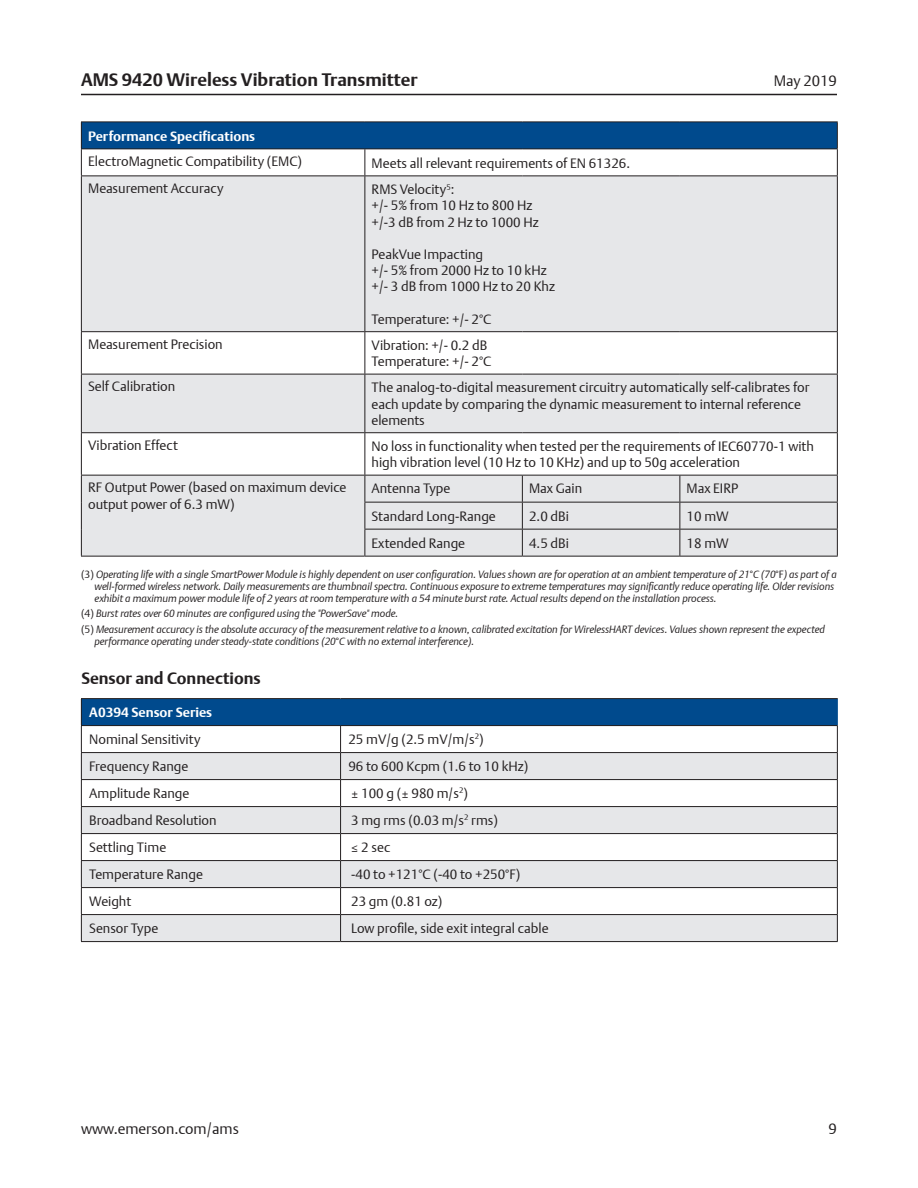
<style>
.page{position:relative;width:918px;height:1188px;background:#fff}
.page>*{position:absolute;margin:0;border:0;box-sizing:border-box;transform-origin:0 0}
.t1{font:700 18px "DTL Argo T";color:#231f20}
.Table_Title{font:700 16.5px "DTL Argo T";color:#231f20}
.t2{font:15px "DTL Argo T Light";color:#231f20}
.Table_Text{font:13.5px/16.2px "DTL Argo T Light";color:#231f20}
.Table_Header{font:700 13.5px "DTL Argo T";color:#fff}
.Footnote{font:italic 10.5px/12px "DTL Argo T Light";letter-spacing:-.005em;color:#231f20}
.s1{font-style:normal}
</style>
<div class="page">
<hr style="left:81px;top:94px;width:756px;height:1px;background:#231f20">
<hr style="left:81px;top:698px;width:260px;height:1px;background:#231f20">
<hr style="left:341px;top:698px;width:497px;height:1px;background:#231f20">
<hr style="left:341px;top:941px;width:497px;height:1px;background:#231f20">
<svg style="left:81px;top:699px;width:757px;height:242px"></svg>
<hr style="left:81px;top:941px;width:260px;height:1px;background:#231f20">
<div style="left:81px;top:122px;width:756px;height:27px;background:#004a8d"></div>
<svg style="left:82px;top:177px;width:755px;height:379px;fill:#e6e7e9"></svg>
<div style="left:81px;top:475px;width:284px;height:81px;background:#e6e7e9"></div>
<svg style="left:364px;top:149px;width:1px;height:27px"></svg>
<hr style="left:81px;top:176px;width:284px;height:1px;background:#231f20">
<hr style="left:365px;top:176px;width:157px;height:1px;background:#231f20">
<hr style="left:364px;top:176px;width:1px;height:155px;background:#231f20">
<hr style="left:522px;top:176px;width:158px;height:1px;background:#231f20">
<hr style="left:680px;top:176px;width:158px;height:1px;background:#231f20">
<hr style="left:81px;top:331px;width:284px;height:1px;background:#231f20">
<hr style="left:365px;top:331px;width:157px;height:1px;background:#231f20">
<hr style="left:364px;top:332px;width:1px;height:42px;background:#231f20">
<hr style="left:522px;top:331px;width:158px;height:1px;background:#231f20">
<hr style="left:680px;top:331px;width:158px;height:1px;background:#231f20">
<hr style="left:81px;top:374px;width:284px;height:1px;background:#231f20">
<hr style="left:365px;top:374px;width:157px;height:1px;background:#231f20">
<hr style="left:364px;top:374px;width:1px;height:58px;background:#231f20">
<hr style="left:522px;top:374px;width:158px;height:1px;background:#231f20">
<hr style="left:680px;top:374px;width:158px;height:1px;background:#231f20">
<hr style="left:81px;top:432px;width:284px;height:1px;background:#231f20">
<hr style="left:365px;top:432px;width:157px;height:1px;background:#231f20">
<hr style="left:364px;top:433px;width:1px;height:42px;background:#231f20">
<hr style="left:522px;top:432px;width:158px;height:1px;background:#231f20">
<hr style="left:680px;top:432px;width:158px;height:1px;background:#231f20">
<hr style="left:522px;top:502px;width:158px;height:1px;background:#231f20">
<hr style="left:680px;top:502px;width:158px;height:1px;background:#231f20">
<hr style="left:522px;top:529px;width:158px;height:1px;background:#231f20">
<hr style="left:680px;top:529px;width:158px;height:1px;background:#231f20">
<svg style="left:679px;top:476px;width:1px;height:80px"></svg>
<hr style="left:522px;top:475px;width:158px;height:1px;background:#231f20">
<hr style="left:680px;top:475px;width:158px;height:1px;background:#231f20">
<hr style="left:81px;top:176px;width:1px;height:155px;background:#231f20">
<hr style="left:837px;top:176px;width:1px;height:155px;background:#231f20">
<hr style="left:81px;top:332px;width:1px;height:42px;background:#231f20">
<hr style="left:837px;top:332px;width:1px;height:42px;background:#231f20">
<hr style="left:81px;top:374px;width:1px;height:58px;background:#231f20">
<hr style="left:837px;top:374px;width:1px;height:58px;background:#231f20">
<hr style="left:81px;top:433px;width:1px;height:42px;background:#231f20">
<hr style="left:837px;top:433px;width:1px;height:42px;background:#231f20">
<svg style="left:837px;top:476px;width:1px;height:80px"></svg>
<hr style="left:522px;top:556px;width:158px;height:1px;background:#231f20">
<hr style="left:680px;top:556px;width:158px;height:1px;background:#231f20">
<hr style="left:365px;top:475px;width:157px;height:1px;background:#231f20">
<hr style="left:364px;top:502px;width:158px;height:1px;background:#231f20">
<hr style="left:364px;top:529px;width:158px;height:1px;background:#231f20">
<svg style="left:522px;top:476px;width:1px;height:80px"></svg>
<hr style="left:364px;top:556px;width:158px;height:1px;background:#231f20">
<hr style="left:81px;top:475px;width:284px;height:1px;background:#231f20">
<svg style="left:81px;top:476px;width:1px;height:80px"></svg>
<svg style="left:364px;top:476px;width:1px;height:80px"></svg>
<hr style="left:81px;top:556px;width:283px;height:1px;background:#231f20">
<hr style="left:81px;top:122px;width:284px;height:1px;background:#231f20">
<svg style="left:81px;top:122px;width:1px;height:54px"></svg>
<hr style="left:365px;top:122px;width:157px;height:1px;background:#231f20">
<hr style="left:522px;top:122px;width:158px;height:1px;background:#231f20">
<hr style="left:680px;top:122px;width:158px;height:1px;background:#231f20">
<svg style="left:837px;top:122px;width:1px;height:54px"></svg>
<hr style="left:81px;top:148px;width:284px;height:1px;background:#231f20">
<hr style="left:365px;top:148px;width:157px;height:1px;background:#231f20">
<hr style="left:522px;top:148px;width:158px;height:1px;background:#231f20">
<hr style="left:680px;top:148px;width:158px;height:1px;background:#231f20">
<h1 class="t1" style="left:81px;top:69px;width:338px">AMS 9420 Wireless Vibration Transmitter</h1>
<p class="t2" style="left:774px;top:72px;width:65px">May 2019</p>
<p class="Table_Header" style="left:88px;top:128px;width:169px">Performance Specifications</p>
<p class="Table_Text" style="left:88px;top:153px;width:216px">ElectroMagnetic Compatibility (EMC)</p>
<p class="Table_Text" style="left:372px;top:155px;width:260px">Meets all relevant requirements of EN 61326.</p>
<p class="Table_Text" style="left:88px;top:180px;width:137px">Measurement Accuracy</p>
<p class="Table_Text" style="left:372px;top:181px;width:84px">RMS Velocity<sup>5</sup>:</p>
<p class="Table_Text" style="left:372px;top:197px;width:162px">+/- 5% from 10 Hz to 800 Hz</p>
<p class="Table_Text" style="left:372px;top:214px;width:169px">+/-3 dB from 2 Hz to 1000 Hz</p>
<p class="Table_Text" style="left:372px;top:246px;width:113px">PeakVue Impacting</p>
<p class="Table_Text" style="left:372px;top:262px;width:177px">+/- 5% from 2000 Hz to 10 kHz</p>
<p class="Table_Text" style="left:372px;top:278px;width:185px">+/- 3 dB from 1000 Hz to 20 Khz</p>
<p class="Table_Text" style="left:372px;top:311px;width:121px">Temperature: +/- 2°C</p>
<p class="Table_Text" style="left:88px;top:336px;width:136px">Measurement Precision</p>
<p class="Table_Text" style="left:372px;top:337px;width:121px">Vibration: +/- 0.2 dB<br>Temperature: +/- 2°C</p>
<p class="Table_Text" style="left:88px;top:378px;width:89px">Self Calibration</p>
<p class="Table_Text" style="left:372px;top:379px;width:439px">The analog-to-digital measurement circuitry automatically self-calibrates for each update by comparing the dynamic measurement to internal reference elements</p>
<p class="Table_Text" style="left:88px;top:437px;width:91px">Vibration Effect</p>
<p class="Table_Text" style="left:372px;top:438px;width:444px">No loss in functionality when tested per the requirements of IEC60770-1 with high vibration level (10 Hz to 10 KHz) and up to 50g acceleration</p>
<p class="Table_Text" style="left:88px;top:479px;width:260px">RF Output Power (based on maximum device output power of 6.3 mW)</p>
<p class="Table_Text" style="left:372px;top:480px;width:80px">Antenna Type</p>
<p class="Table_Text" style="left:529px;top:480px;width:55px">Max Gain</p>
<p class="Table_Text" style="left:687px;top:480px;width:53px">Max EIRP</p>
<p class="Table_Text" style="left:372px;top:508px;width:126px">Standard Long-Range</p>
<p class="Table_Text" style="left:529px;top:508px;width:41px">2.0 dBi</p>
<p class="Table_Text" style="left:687px;top:508px;width:44px">10 mW</p>
<p class="Table_Text" style="left:372px;top:535px;width:95px">Extended Range</p>
<p class="Table_Text" style="left:529px;top:535px;width:41px">4.5 dBi</p>
<p class="Table_Text" style="left:687px;top:535px;width:44px">18 mW</p>
<p class="Footnote" style="left:94px;top:568px;width:744px;text-indent:-14px"><span class="s1">(3)</span> Operating life with a single SmartPower Module is highly dependent on user configuration. Values shown are for operation at an ambient temperature of 21°C (70<span class="s1">°F</span>) as part of a well-formed wireless network. Daily measurements are thumbnail spectra. Continuous exposure to extreme temperatures may significantly reduce operating life. Older revisions exhibit a maximum power module life of 2 years at room temperature with a 54 minute burst rate. Actual results depend on the installation process.</p>
<p class="Footnote" style="left:81px;top:608px;width:319px"><span class="s1">(4)</span> Burst rates over 60 minutes are configured using the "PowerSave" mode.</p>
<p class="Footnote" style="left:94px;top:623px;width:732px;text-indent:-14px"><span class="s1">(5)</span> Measurement accuracy is the absolute accuracy of the measurement relative to a known, calibrated excitation for WirelessHART devices. Values shown represent the expected performance operating under steady-state conditions (20°C with no external interference).</p>
<p class="Table_Title" style="left:81px;top:669px;width:181px">Sensor and Connections</p>
<p class="Table_Header" style="left:89px;top:705px;width:124px">A0394 Sensor Series</p>
<p class="Table_Text" style="left:89px;top:731px;width:113px">Nominal Sensitivity</p>
<p class="Table_Text" style="left:348px;top:731px;width:137px">25 mV/g (2.5 mV/m/s<sup>2</sup>)</p>
<p class="Table_Text" style="left:89px;top:758px;width:101px">Frequency Range</p>
<p class="Table_Text" style="left:348px;top:758px;width:181px">96 to 600 Kcpm (1.6 to 10 kHz)</p>
<p class="Table_Text" style="left:89px;top:785px;width:102px">Amplitude Range</p>
<p class="Table_Text" style="left:351px;top:785px;width:118px">± 100 g (± 980 m/s<sup>2</sup>)</p>
<p class="Table_Text" style="left:89px;top:812px;width:129px">Broadband Resolution</p>
<p class="Table_Text" style="left:351px;top:812px;width:148px">3 mg rms (0.03 m/s<sup>2</sup> rms)</p>
<p class="Table_Text" style="left:89px;top:839px;width:79px">Settling Time</p>
<p class="Table_Text" style="left:351px;top:839px;width:41px">≤ 2 sec</p>
<p class="Table_Text" style="left:89px;top:866px;width:115px">Temperature Range</p>
<p class="Table_Text" style="left:351px;top:866px;width:171px">-40 to +121°C (-40 to +250°F)</p>
<p class="Table_Text" style="left:89px;top:893px;width:44px">Weight</p>
<p class="Table_Text" style="left:351px;top:893px;width:93px">23 gm (0.81 oz)</p>
<p class="Table_Text" style="left:89px;top:920px;width:71px">Sensor Type</p>
<p class="Table_Text" style="left:351px;top:920px;width:199px">Low profile, side exit integral cable</p>
<p class="t2" style="left:81px;top:1120px;width:160px">www.emerson.com/ams</p>
<p class="t2" style="left:829px;top:1120px;width:10px">9</p>
</div>
